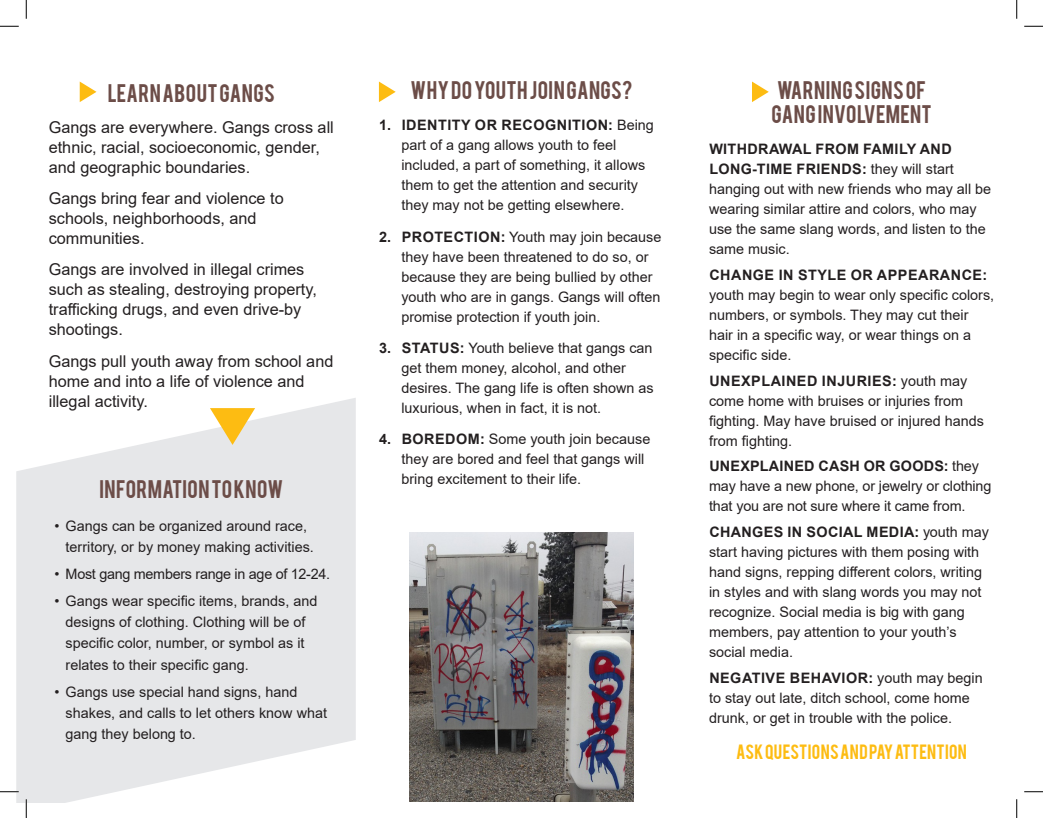
<style>
.page{position:relative;width:1043px;height:818px;background:#fff}
.page>*{position:absolute;margin:0;border:0;box-sizing:border-box;transform-origin:0 0}
.t1{font:20px/24px "Bebas";letter-spacing:.02em;color:#6c4d48}
.bullets{font:16.25px/20px "Arial";color:#231f20}
.t2{font:16.25px "Bebas";letter-spacing:.015em;color:#fdbc12}
.bullets-2{font:14.38px/20px "Arial";color:#231f20}
.bullets-3{font:14.38px "Arial";letter-spacing:-.02em;color:#231f20}
.s1{font-weight:700}
</style>
<div class="page">
<svg style="left:16px;top:398px;width:340px;height:405px;fill:#e6e7e9"></svg>
<svg style="left:80px;top:82px;width:16px;height:20px"></svg>
<svg style="left:210px;top:408px;width:45px;height:37px;background:#f3d37f"></svg>
<img style="left:410px;top:532px;width:223px;height:269px">
<svg style="left:379px;top:82px;width:17px;height:20px"></svg>
<svg style="left:752px;top:82px;width:16px;height:20px"></svg>
<svg style="left:0;top:25px;width:19px;height:2px"></svg>
<svg style="left:1024px;top:25px;width:18px;height:2px"></svg>
<svg style="left:0;top:790px;width:19px;height:2px"></svg>
<svg style="left:1024px;top:791px;width:18px;height:1px"></svg>
<svg style="left:25px;top:0;width:2px;height:19px"></svg>
<svg style="left:25px;top:799px;width:2px;height:19px"></svg>
<svg style="left:1016px;top:0;width:1px;height:19px"></svg>
<svg style="left:1016px;top:799px;width:1px;height:19px"></svg>
<p class="t1" style="left:108px;top:79px;width:169px">LEARN ABOUT GANGS</p>
<p class="bullets" style="left:49px;top:117px;width:286px">Gangs are everywhere. Gangs cross all ethnic, racial, socioeconomic, gender, and geographic boundaries.</p>
<p class="bullets" style="left:49px;top:188px;width:236px">Gangs bring fear and violence to schools, neighborhoods, and communities.</p>
<p class="bullets" style="left:49px;top:259px;width:269px">Gangs are involved in illegal crimes such as stealing, destroying property, trafficking drugs, and even drive-by shootings.</p>
<p class="bullets" style="left:49px;top:351px;width:286px">Gangs pull youth away from school and home and into a life of violence and illegal activity.</p>
<p class="t1" style="left:99px;top:476px;width:185px">INFORMATION TO KNOW</p>
<p class="bullets-2" style="left:66px;top:515px;width:250px;line-height:21.2px;text-indent:-11px">• Gangs can be organized around race, territory, or by money making activities.</p>
<p class="bullets-3" style="left:54px;top:564px;width:277px">• Most gang members range in age of 12-24.</p>
<p class="bullets-2" style="left:66px;top:590px;width:253px;line-height:21.2px;text-indent:-11px">• Gangs wear specific items, brands, and designs of clothing. Clothing will be of specific color, number, or symbol as it relates to their specific gang.</p>
<p class="bullets-2" style="left:66px;top:680px;width:263px;line-height:21.2px;text-indent:-11px">• Gangs use special hand signs, hand shakes, and calls to let others know what gang they belong to.</p>
<p class="t1" style="left:410px;top:77px;width:223px">WHY DO YOUTH JOIN GANGS?</p>
<p class="bullets-2" style="left:401px;top:115px;width:254px;text-indent:-22px"><span class="s1">1. IDENTITY OR RECOGNITION:</span> Being part of a gang allows youth to feel included, a part of something, it allows them to get the attention and security they may not be getting elsewhere.</p>
<p class="bullets-2" style="left:401px;top:226px;width:261px;text-indent:-22px"><span class="s1">2. PROTECTION:</span> Youth may join because they have been threatened to do so, or because they are being bullied by other youth who are in gangs. Gangs will often promise protection if youth join.</p>
<p class="bullets-2" style="left:401px;top:338px;width:254px;text-indent:-22px"><span class="s1">3. STATUS:</span> Youth believe that gangs can get them money, alcohol, and other desires. The gang life is often shown as luxurious, when in fact, it is not.</p>
<p class="bullets-2" style="left:401px;top:429px;width:250px;text-indent:-22px"><span class="s1">4. BOREDOM:</span> Some youth join because they are bored and feel that gangs will bring excitement to their life.</p>
<p class="t1" style="left:771px;top:77px;width:162px">WARNING SIGNS OF<br>GANG INVOLVEMENT</p>
<p class="bullets-2" style="left:709px;top:139px;width:284px"><span class="s1">WITHDRAWAL FROM FAMILY AND LONG-TIME FRIENDS:</span> they will start hanging out with new friends who may all be wearing similar attire and colors, who may use the same slang words, and listen to the same music.</p>
<p class="bullets-2" style="left:709px;top:265px;width:286px"><span class="s1">CHANGE IN STYLE OR APPEARANCE: </span>youth may begin to wear only specific colors, numbers, or symbols. They may cut their hair in a specific way, or wear things on a specific side.</p>
<p class="bullets-2" style="left:709px;top:370px;width:276px"><span class="s1">UNEXPLAINED INJURIES:</span> youth may come home with bruises or injuries from fighting. May have bruised or injured hands from fighting.</p>
<p class="bullets-2" style="left:709px;top:456px;width:284px"><span class="s1">UNEXPLAINED CASH OR GOODS:</span> they may have a new phone, or jewelry or clothing that you are not sure where it came from.</p>
<p class="bullets-2" style="left:709px;top:522px;width:281px"><span class="s1">CHANGES IN SOCIAL MEDIA:</span> youth may start having pictures with them posing with hand signs, repping different colors, writing in styles and with slang words you may not recognize. Social media is big with gang members, pay attention to your youth’s social media.</p>
<p class="bullets-2" style="left:709px;top:667px;width:275px"><span class="s1">NEGATIVE BEHAVIOR:</span> youth may begin to stay out late, ditch school, come home drunk, or get in trouble with the police.</p>
<p class="t2" style="left:736px;top:740px;width:232px">ASK QUESTIONS AND PAY ATTENTION</p>
</div>
